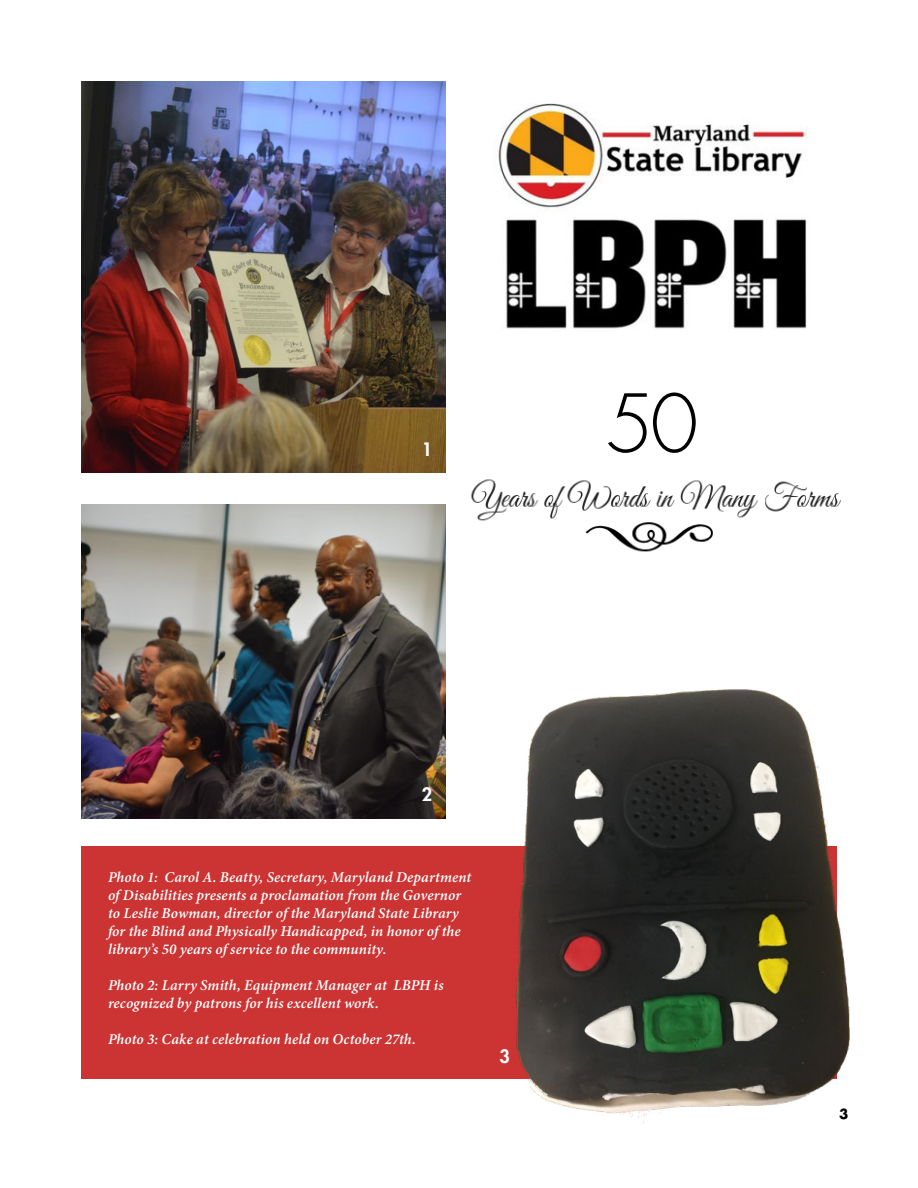
<style>
.page{position:relative;width:918px;height:1188px;background:#fff}
.page>*{position:absolute;margin:0;border:0;box-sizing:border-box;transform-origin:0 0}
.t1{font:300 78px "Futura Std";color:#000}
.t2{font:800 18px "Futura Std";color:#fff}
.t3{font:italic 600 15px/18px "Minion Pro";letter-spacing:.005em;color:#fff}
.t4{font:700 13.5px "Futura Std";color:#000}
</style>
<div class="page">
<div style="left:81px;top:846px;width:756px;height:232px;background:#c33"></div>
<img style="left:483px;top:689px;width:367px;height:434px">
<img style="left:81px;top:504px;width:365px;height:314px">
<img style="left:498px;top:103px;width:310px;height:226px">
<img style="left:81px;top:81px;width:364px;height:392px">
<img style="left:471px;top:479px;width:370px;height:73px">
<p class="t2" style="left:422px;top:438px;width:12px">1</p>
<h1 class="t1" style="left:605px;top:376px;width:95px">50</h1>
<p class="t2" style="left:422px;top:783px;width:12px">2</p>
<p class="t3" style="left:108px;top:868px;width:365px">Photo 1: Carol A. Beatty, Secretary, Maryland Department of Disabilities presents a proclamation from the Governor to Leslie Bowman, director of the Maryland State Library for the Blind and Physically Handicapped, in honor of the library’s 50 years of service to the community.</p>
<p class="t3" style="left:108px;top:976px;width:337px">Photo 2: Larry Smith, Equipment Manager at LBPH is recognized by patrons for his excellent work.</p>
<p class="t3" style="left:108px;top:1030px;width:310px">Photo 3: Cake at celebration held on October 27th.</p>
<p class="t2" style="left:499px;top:1045px;width:12px">3</p>
<p class="t4" style="left:839px;top:1105px;width:11px">3</p>
</div>
